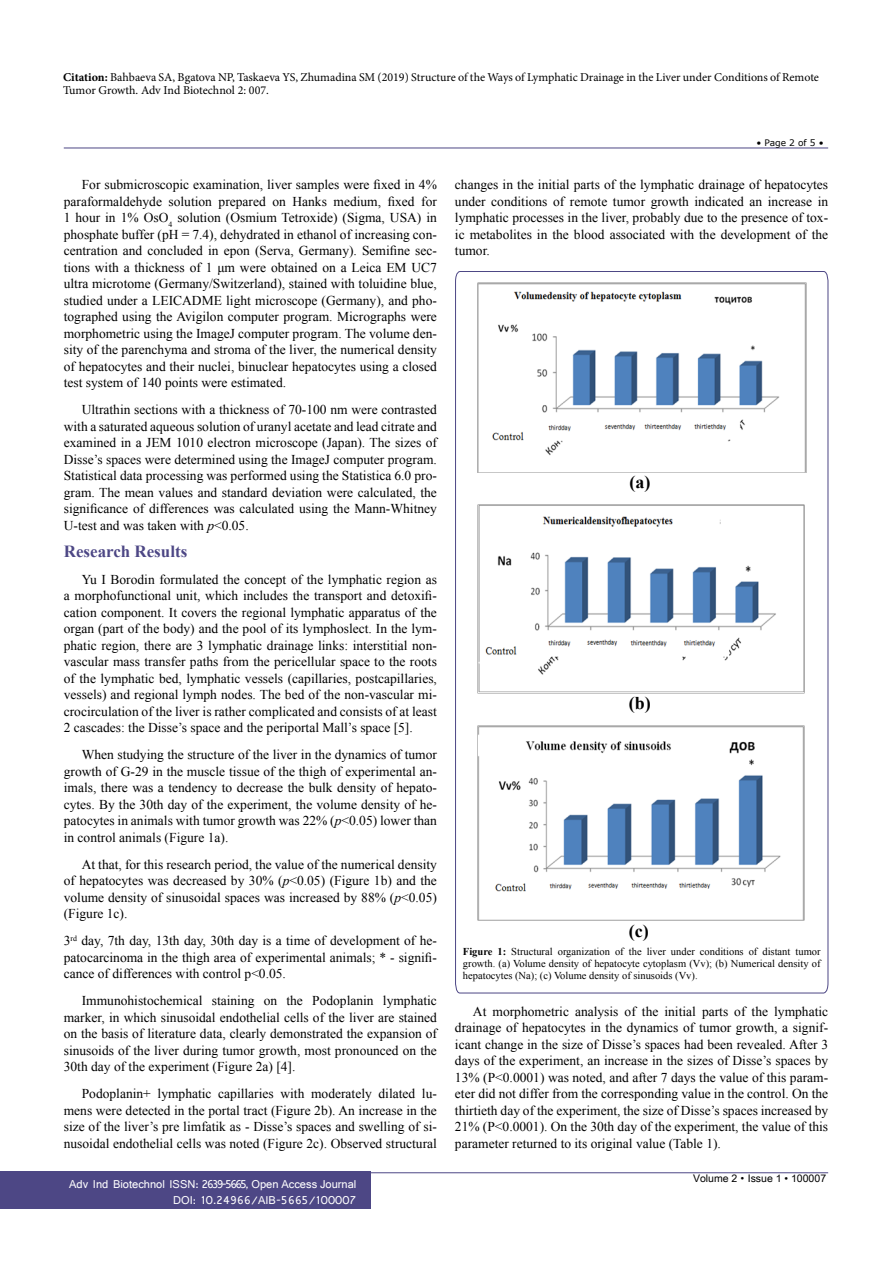
<style>
.page{position:relative;width:893px;height:1263px;background:#fff}
.page>*{position:absolute;margin:0;border:0;box-sizing:border-box;transform-origin:0 0}
.t1{font:700 18px "Times New Roman";color:#000}
.t2{font:700 16.95px "Times New Roman";color:#4d4785}
.t3{font:13.5px/16.5px "Times New Roman";color:#000;text-align:justify}
.t4{font:12px/13.5px "Minion Pro";letter-spacing:-.005em;color:#000}
.t5{font:12px/16.5px "Shruti";color:#fff;text-align:right}
.t6{font:10.5px/12px "Times New Roman";color:#000;text-align:justify}
.t7{font:10.5px "Arial Unicode MS";color:#000}
.t8{font:9px "MS Reference Sans Serif";color:#000}
.s1{font-weight:700}
.s2{font-style:italic}
.s3{font-family:"Batang"}
</style>
<div class="page">
<hr style="left:64px;top:148px;width:764px;height:1px;background:#4d4785">
<hr style="left:64px;top:1172px;width:764px;height:1px;background:#4d4785">
<div style="left:0;top:1171px;width:371px;height:38px;background:#4d4785"></div>
<svg style="left:455px;top:271px;width:373px;height:722px"></svg>
<img style="left:478px;top:282px;width:328px;height:191px">
<img style="left:478px;top:504px;width:327px;height:189px">
<img style="left:478px;top:725px;width:327px;height:195px">
<p class="t4" style="left:63px;top:70px;width:757px"><span class="s1">Citation:</span> Bahbaeva SA, Bgatova NP, Taskaeva YS, Zhumadina SM (2019) Structure of the Ways of Lymphatic Drainage in the Liver under Conditions of Remote<br>Tumor Growth. Adv Ind Biotechnol 2: 007.</p>
<p class="t3" style="left:64px;top:176px;width:375px;text-indent:18px">For submicroscopic examination, liver samples were fixed in 4% paraformaldehyde solution prepared on Hanks medium, fixed for 1 hour in 1% OsO<sub>4</sub> solution (Osmium Tetroxide) (Sigma, USA) in phosphate buffer (pH = 7.4), dehydrated in ethanol of increasing con&shy;centration and concluded in epon (Serva, Germany). Semifine sec&shy;tions with a thickness of 1 μm were obtained on a Leica EM UC7 ultra microtome (Germany/Switzerland), stained with toluidine blue, studied under a LEICADME light microscope (Germany), and pho&shy;tographed using the Avigilon computer program. Micrographs were morphometric using the ImageJ computer program. The volume den&shy;sity of the parenchyma and stroma of the liver, the numerical density of hepatocytes and their nuclei, binuclear hepatocytes using a closed test system of 140 points were estimated.</p>
<p class="t3" style="left:64px;top:401px;width:375px;text-indent:18px">Ultrathin sections with a thickness of 70-100 nm were contrasted with a saturated aqueous solution of uranyl acetate and lead citrate and examined in a JEM 1010 electron microscope (Japan). The sizes of Disse’s spaces were determined using the ImageJ computer program.<br>Statistical data processing was performed using the Statistica 6.0 pro&shy;gram. The mean values and standard deviation were calculated, the significance of differences was calculated using the Mann-Whitney U-test and was taken with <span class="s2">p</span>&lt;0.05.</p>
<p class="t2" style="left:64px;top:539px;width:125px">Research Results</p>
<p class="t3" style="left:64px;top:571px;width:375px;text-indent:18px">Yu I Borodin formulated the concept of the lymphatic region as a morphofunctional unit, which includes the transport and detoxifi&shy;cation component. It covers the regional lymphatic apparatus of the organ (part of the body) and the pool of its lymphoslect. In the lym&shy;phatic region, there are 3 lymphatic drainage links: interstitial non&shy;vascular mass transfer paths from the pericellular space to the roots of the lymphatic bed, lymphatic vessels (capillaries, postcapillaries, vessels) and regional lymph nodes. The bed of the non-vascular mi&shy;crocirculation of the liver is rather complicated and consists of at least 2 cascades: the Disse’s space and the periportal Mall’s space [5].</p>
<p class="t3" style="left:64px;top:746px;width:375px;text-indent:18px">When studying the structure of the liver in the dynamics of tumor growth of G-29 in the muscle tissue of the thigh of experimental an&shy;imals, there was a tendency to decrease the bulk density of hepato&shy;cytes. By the 30th day of the experiment, the volume density of he&shy;patocytes in animals with tumor growth was 22% (<span class="s2">p</span>&lt;0.05) lower than in control animals (Figure 1a).</p>
<p class="t3" style="left:64px;top:856px;width:375px;text-indent:18px">At that, for this research period, the value of the numerical density of hepatocytes was decreased by 30% (<span class="s2">p</span>&lt;0.05) (Figure 1b) and the volume density of sinusoidal spaces was increased by 88% (<span class="s2">p</span>&lt;0.05) (Figure 1c).</p>
<p class="t3" style="left:64px;top:932px;width:375px">3<sup>rd</sup> day, 7th day, 13th day, 30th day is a time of development of he&shy;patocarcinoma in the thigh area of experimental animals; * - signifi&shy;cance of differences with control p&lt;0.05.</p>
<p class="t3" style="left:64px;top:992px;width:375px;text-indent:18px">Immunohistochemical staining on the Podoplanin lymphatic marker, in which sinusoidal endothelial cells of the liver are stained on the basis of literature data, clearly demonstrated the expansion of sinusoids of the liver during tumor growth, most pronounced on the 30th day of the experiment (Figure 2a) [4].</p>
<p class="t3" style="left:64px;top:1085px;width:375px;text-indent:18px">Podoplanin+ lymphatic capillaries with moderately dilated lu&shy;mens were detected in the portal tract (Figure 2b). An increase in the size of the liver’s pre limfatik as - Disse’s spaces and swelling of si&shy;nusoidal endothelial cells was noted (Figure 2c). Observed structural</p>
<p class="t5" style="left:69px;top:1175px;width:289px">Adv Ind Biotechnol ISSN: 2639-5665, Open Access Journal<br>DOI: 10.24966/AIB-5665/100007</p>
<p class="t8" style="left:756px;top:137px;width:69px">• Page 2 of 5 •</p>
<p class="t3" style="left:455px;top:176px;width:375px">changes in the initial parts of the lymphatic drainage of hepatocytes under conditions of remote tumor growth indicated an increase in lymphatic processes in the liver, probably due to the presence of tox&shy;ic metabolites in the blood associated with the development of the tumor.</p>
<h1 class="t1" style="left:630px;top:469px;width:22px">(a)</h1>
<h1 class="t1" style="left:629px;top:691px;width:23px">(b)</h1>
<h1 class="t1" style="left:629px;top:918px;width:21px">(c)</h1>
<p class="t6" style="left:463px;top:945px;width:359px"><span class="s1">Figure 1:</span> Structural organization of the liver under conditions of distant tumor growth. (a) Volume density of hepatocyte cytoplasm (Vv); (b) Numerical density of hepatocytes (Na); (c) Volume density of sinusoids (Vv).</p>
<p class="t3" style="left:455px;top:1003px;width:375px;text-indent:18px">At morphometric analysis of the initial parts of the lymphatic drainage of hepatocytes in the dynamics of tumor growth, a signif&shy;icant change in the size of Disse’s spaces had been revealed. After 3 days of the experiment, an increase in the sizes of Disse’s spaces by 13% (P&lt;0.0001) was noted, and after 7 days the value of this param&shy;eter did not differ from the corresponding value in the control. On the thirtieth day of the experiment, the size of Disse’s spaces increased by 21% (P&lt;0.0001). On the 30th day of the experiment, the value of this parameter returned to its original value (Table 1).</p>
<p class="t7" style="left:693px;top:1170px;width:135px">Volume 2 <span class="s3">•</span> Issue 1 • 100007</p>
</div>
